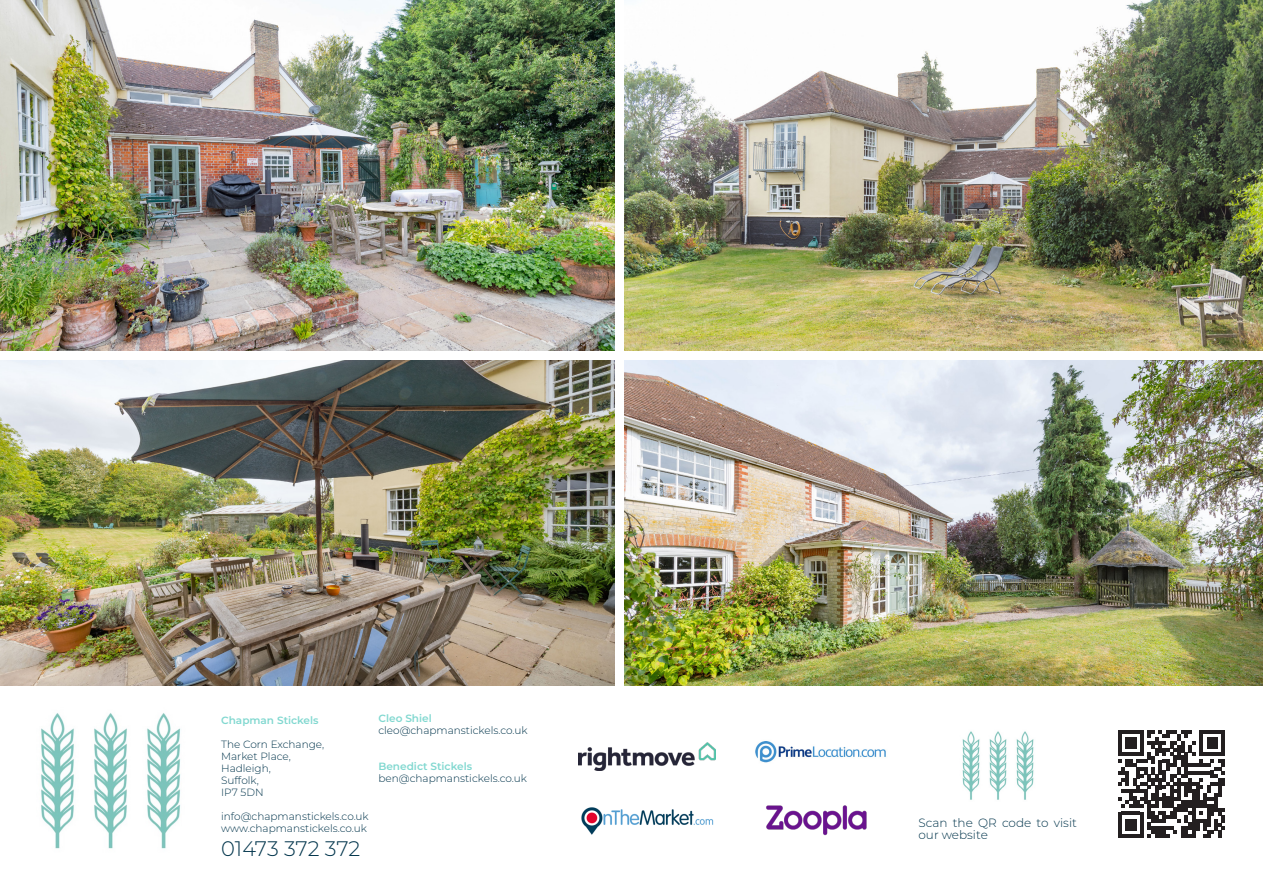
<style>
.page{position:relative;width:1263px;height:893px;background:#fff}
.page>*{position:absolute;margin:0;border:0;box-sizing:border-box;transform-origin:0 0}
.t1{font:300 21px "Montserrat";letter-spacing:-.005em;color:#00344b}
.t2{font:300 12px/12px "Montserrat";color:#00344b}
.t3{font:300 10.5px "Montserrat";color:#00344b}
.t4{font:600 10.5px "Montserrat";color:#81d8d0}
</style>
<div class="page">
<svg style="left:1118px;top:730px;width:107px;height:107px"></svg>
<img style="left:40px;top:713px;width:141px;height:136px">
<img style="left:578px;top:743px;width:137px;height:28px">
<img style="left:755px;top:741px;width:131px;height:22px">
<img style="left:581px;top:807px;width:133px;height:28px">
<img style="left:766px;top:805px;width:101px;height:31px">
<img style="left:962px;top:731px;width:72px;height:69px">
<img style="left:0;top:0;width:614px;height:351px">
<img style="left:624px;top:0;width:639px;height:351px">
<img style="left:0;top:360px;width:614px;height:326px">
<img style="left:624px;top:360px;width:639px;height:326px">
<p class="t4" style="left:221px;top:712px;width:99px">Chapman Stickels</p>
<p class="t3" style="left:221px;top:737px;width:105px">The Corn Exchange,</p>
<p class="t3" style="left:221px;top:749px;width:71px">Market Place,</p>
<p class="t3" style="left:221px;top:761px;width:51px">Hadleigh,</p>
<p class="t3" style="left:221px;top:773px;width:39px">Suffolk,</p>
<p class="t3" style="left:221px;top:785px;width:44px">IP7 5DN</p>
<p class="t3" style="left:221px;top:809px;width:149px">info@chapmanstickels.co.uk</p>
<p class="t3" style="left:221px;top:821px;width:147px">www.chapmanstickels.co.uk</p>
<p class="t1" style="left:221px;top:834px;width:141px">01473 372 372</p>
<p class="t4" style="left:378px;top:711px;width:55px">Cleo Shiel</p>
<p class="t3" style="left:378px;top:724px;width:151px">cleo@chapmanstickels.co.uk</p>
<p class="t4" style="left:378px;top:759px;width:95px">Benedict Stickels</p>
<p class="t3" style="left:378px;top:772px;width:150px">ben@chapmanstickels.co.uk</p>
<p class="t2" style="left:918px;top:817px;width:160px">Scan the QR code to visit our website</p>
</div>
